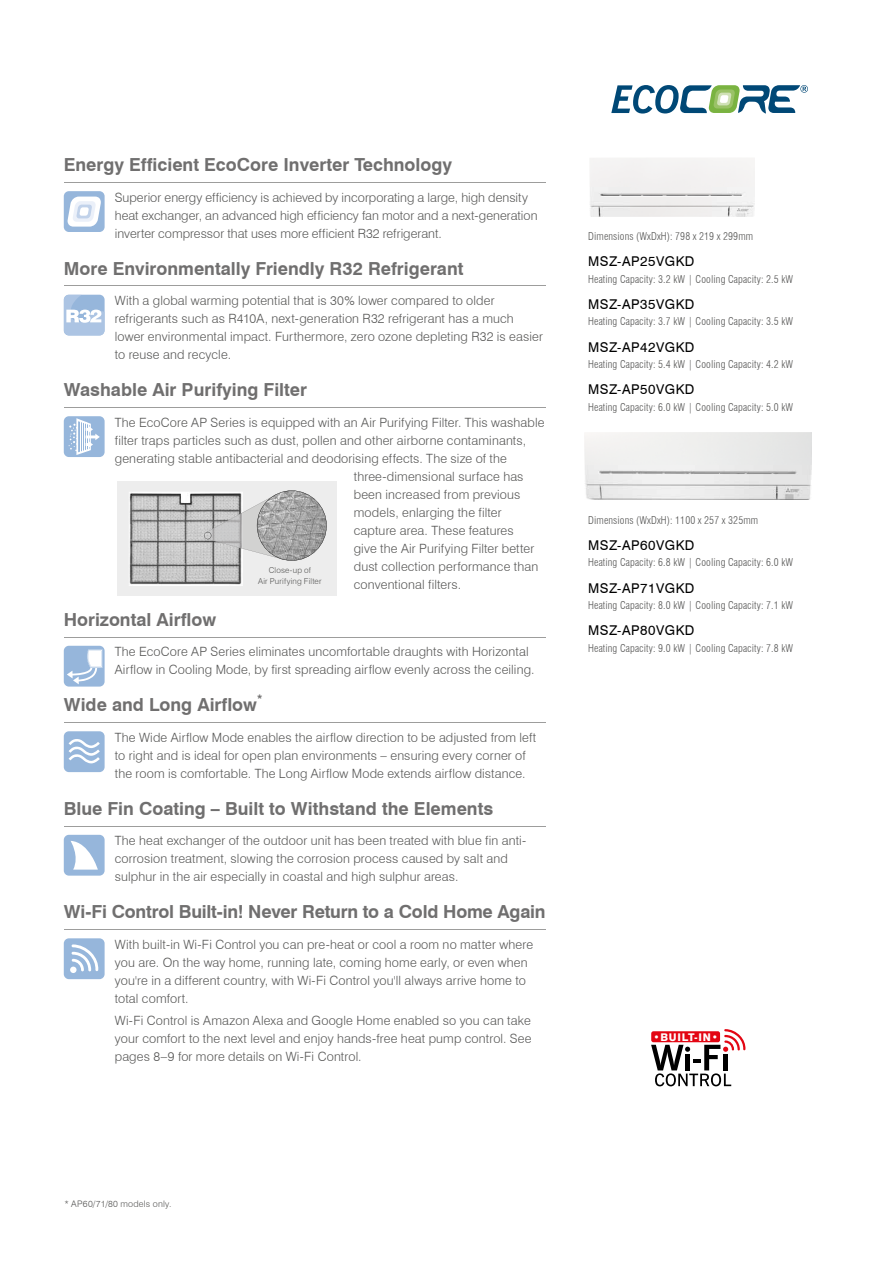
<style>
.page{position:relative;width:893px;height:1263px;background:#fff}
.page>*{position:absolute;margin:0;border:0;box-sizing:border-box;transform-origin:0 0}
.t1{font:700 18px "Swiss 721 BT";color:#706f6f}
.t2{font:13.5px "Swiss 721 BT";letter-spacing:.04em;color:#000}
.t3{font:300 12.75px/18px "Swiss 721 BT";letter-spacing:.01em;color:#575756}
.t4{font:800 10.65px "Swiss 721 BT";letter-spacing:.075em;color:#fff}
.t5{font:300 condensed 10.5px "Swiss 721 BT";letter-spacing:.01em;color:#575756}
.t6{font:700 10.5px "Swiss 721 BT";color:#706f6f}
.t7{font:300 9px "Swiss 721 BT";letter-spacing:.025em;color:#575756}
.t8{font:300 8.1px/10.8px "Swiss 721 BT";letter-spacing:.02em;color:#575756;text-align:center}
</style>
<div class="page">
<svg style="left:611px;top:85px;width:197px;height:29px"></svg>
<img style="left:585px;top:432px;width:226px;height:68px">
<img style="left:590px;top:158px;width:164px;height:59px">
<hr style="left:64px;top:182px;width:482px;height:1px;background:#9d9d9c">
<hr style="left:64px;top:286px;width:482px;height:1px;background:#9d9d9c">
<hr style="left:64px;top:407px;width:482px;height:1px;background:#9d9d9c">
<hr style="left:64px;top:637px;width:482px;height:1px;background:#9d9d9c">
<hr style="left:64px;top:722px;width:482px;height:1px;background:#9d9d9c">
<hr style="left:64px;top:826px;width:482px;height:1px;background:#9d9d9c">
<hr style="left:64px;top:929px;width:482px;height:1px;background:#9d9d9c">
<div style="left:64px;top:191px;width:41px;height:41px;background:#96b6db;border-radius:5px"></div>
<svg style="left:68px;top:197px;width:33px;height:30px"></svg>
<svg style="left:64px;top:295px;width:41px;height:40px"></svg>
<div style="left:64px;top:416px;width:41px;height:41px;background:#96b6db;border-radius:5px"></div>
<svg style="left:69px;top:418px;width:31px;height:37px"></svg>
<div style="left:64px;top:646px;width:41px;height:41px;background:#96b6db;border-radius:5px"></div>
<svg style="left:67px;top:649px;width:35px;height:35px"></svg>
<div style="left:64px;top:731px;width:41px;height:41px;background:#96b6db;border-radius:5px"></div>
<svg style="left:69px;top:739px;width:31px;height:24px"></svg>
<div style="left:64px;top:835px;width:41px;height:41px;background:#96b6db;border-radius:5px"></div>
<svg style="left:71px;top:841px;width:27px;height:29px"></svg>
<div style="left:64px;top:938px;width:41px;height:41px;background:#96b6db;border-radius:5px"></div>
<div style="left:70px;top:966px;width:7px;height:7px;background:#fff;border-radius:50%"></div>
<svg style="left:72px;top:944px;width:27px;height:27px"></svg>
<div style="left:118px;top:480px;width:219px;height:115px;background:#ededed"></div>
<img style="left:129px;top:492px;width:114px;height:94px">
<img style="left:204px;top:512px;width:39px;height:37px">
<svg style="left:243px;top:490px;width:84px;height:71px"></svg>
<svg style="left:204px;top:532px;width:7px;height:7px"></svg>
<svg style="left:651px;top:1029px;width:94px;height:57px"></svg>
<h1 class="t1" style="left:64px;top:154px;width:390px">Energy Efficient EcoCore Inverter Technology</h1>
<p class="t3" style="left:115px;top:188px;width:424px">Superior energy efficiency is achieved by incorporating a large, high density heat exchanger, an advanced high efficiency fan motor and a next-generation inverter compressor that uses more efficient R32 refrigerant.</p>
<h1 class="t1" style="left:64px;top:257px;width:401px">More Environmentally Friendly R32 Refrigerant</h1>
<p class="t3" style="left:115px;top:292px;width:430px">With a global warming potential that is 30% lower compared to older refrigerants such as R410A, next-generation R32 refrigerant has a much lower environmental impact. Furthermore, zero ozone depleting R32 is easier to reuse and recycle.</p>
<h1 class="t1" style="left:64px;top:379px;width:245px">Washable Air Purifying Filter</h1>
<p class="t3" style="left:115px;top:413px;width:431px">The EcoCore AP Series is equipped with an Air Purifying Filter. This washable</p>
<p class="t3" style="left:115px;top:431px;width:413px">filter traps particles such as dust, pollen and other airborne contaminants,</p>
<p class="t3" style="left:115px;top:449px;width:394px">generating stable antibacterial and deodorising effects. The size of the</p>
<p class="t3" style="left:354px;top:467px;width:171px">three-dimensional surface has</p>
<p class="t3" style="left:354px;top:485px;width:168px">been increased from previous</p>
<p class="t3" style="left:354px;top:503px;width:149px">models, enlarging the filter</p>
<p class="t3" style="left:354px;top:521px;width:161px">capture area. These features</p>
<p class="t3" style="left:354px;top:539px;width:182px">give the Air Purifying Filter better</p>
<p class="t3" style="left:354px;top:557px;width:186px">dust collection performance than</p>
<p class="t3" style="left:354px;top:575px;width:109px">conventional filters.</p>
<h1 class="t1" style="left:64px;top:608px;width:154px">Horizontal Airflow</h1>
<p class="t3" style="left:115px;top:643px;width:421px">The EcoCore AP Series eliminates uncomfortable draughts with Horizontal<br>Airflow in Cooling Mode, by first spreading airflow evenly across the ceiling.</p>
<h1 class="t1" style="left:64px;top:694px;width:195px">Wide and Long Airflow</h1>
<p class="t8" style="left:258px;top:564px;width:65px">Close-up of<br>Air Purifying Filter</p>
<p class="t6" style="left:257px;top:692px;width:7px">*</p>
<p class="t3" style="left:115px;top:728px;width:423px">The Wide Airflow Mode enables the airflow direction to be adjusted from left to right and is ideal for open plan environments – ensuring every corner of the room is comfortable. The Long Airflow Mode extends airflow distance.</p>
<h1 class="t1" style="left:64px;top:797px;width:431px">Blue Fin Coating – Built to Withstand the Elements</h1>
<p class="t3" style="left:115px;top:832px;width:413px">The heat exchanger of the outdoor unit has been treated with blue fin anti&shy;corrosion treatment, slowing the corrosion process caused by salt and sulphur in the air especially in coastal and high sulphur areas.</p>
<h1 class="t1" style="left:64px;top:901px;width:483px">Wi-Fi Control Built-in! Never Return to a Cold Home Again</h1>
<p class="t3" style="left:115px;top:935px;width:420px">With built-in Wi-Fi Control you can pre-heat or cool a room no matter where you are. On the way home, running late, coming home early, or even when you're in a different country, with Wi-Fi Control you'll always arrive home to total comfort.</p>
<p class="t3" style="left:115px;top:1011px;width:418px;text-align:justify">Wi-Fi Control is Amazon Alexa and Google Home enabled so you can take your comfort to the next level and enjoy hands-free heat pump control. See pages 8–9 for more details on Wi-Fi Control.</p>
<p class="t5" style="left:588px;top:230px;width:166px">Dimensions (WxDxH): 798 x 219 x 299mm</p>
<p class="t2" style="left:588px;top:253px;width:108px">MSZ-AP25VGKD</p>
<p class="t5" style="left:588px;top:272px;width:206px">Heating Capacity: 3.2 kW | Cooling Capacity: 2.5 kW</p>
<p class="t2" style="left:588px;top:296px;width:108px">MSZ-AP35VGKD</p>
<p class="t5" style="left:588px;top:315px;width:206px">Heating Capacity: 3.7 kW | Cooling Capacity: 3.5 kW</p>
<p class="t2" style="left:588px;top:338px;width:108px">MSZ-AP42VGKD</p>
<p class="t5" style="left:588px;top:358px;width:206px">Heating Capacity: 5.4 kW | Cooling Capacity: 4.2 kW</p>
<p class="t2" style="left:588px;top:381px;width:108px">MSZ-AP50VGKD</p>
<p class="t5" style="left:588px;top:401px;width:206px">Heating Capacity: 6.0 kW | Cooling Capacity: 5.0 kW</p>
<p class="t5" style="left:588px;top:513px;width:171px">Dimensions (WxDxH): 1100 x 257 x 325mm</p>
<p class="t2" style="left:588px;top:537px;width:108px">MSZ-AP60VGKD</p>
<p class="t5" style="left:588px;top:556px;width:206px">Heating Capacity: 6.8 kW | Cooling Capacity: 6.0 kW</p>
<p class="t2" style="left:588px;top:580px;width:108px">MSZ-AP71VGKD</p>
<p class="t5" style="left:588px;top:599px;width:206px">Heating Capacity: 8.0 kW | Cooling Capacity: 7.1 kW</p>
<p class="t2" style="left:588px;top:622px;width:108px">MSZ-AP80VGKD</p>
<p class="t5" style="left:588px;top:642px;width:206px">Heating Capacity: 9.0 kW | Cooling Capacity: 7.8 kW</p>
<p class="t4" style="left:653px;top:1030px;width:66px">•BUILT-IN•</p>
<p class="t7" style="left:64px;top:1198px;width:109px">* AP60/71/80 models only.</p>
</div>
